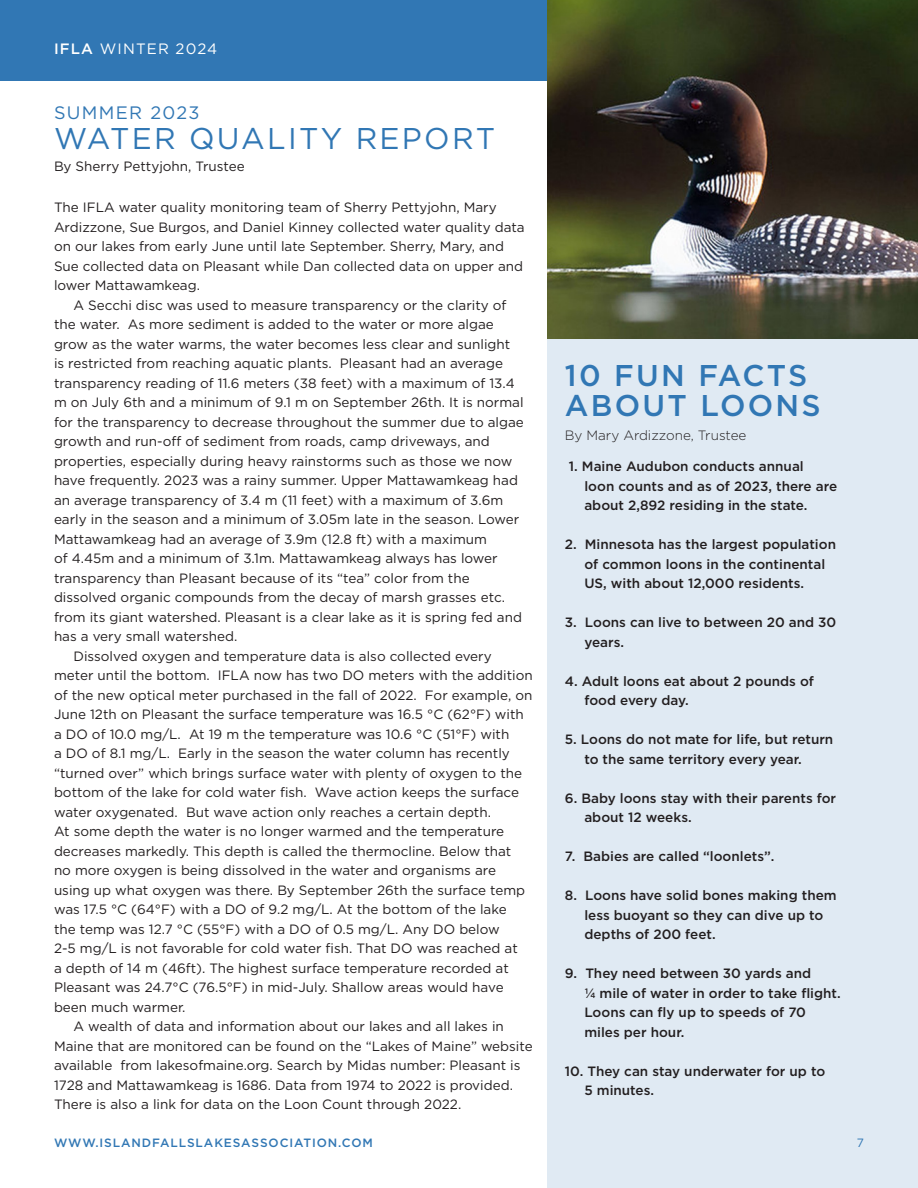
<style>
.page{position:relative;width:918px;height:1188px;background:#fff}
.page>*{position:absolute;margin:0;border:0;box-sizing:border-box;transform-origin:0 0}
.t1{font:500 30px/30px "Gotham";letter-spacing:.075em;color:#3177b4}
.t2{font:30px "Gotham";letter-spacing:.075em;color:#3177b4}
.t3{font:18px "Gotham";letter-spacing:.075em;color:#3177b4}
.t4{font:15px "Gotham";letter-spacing:.075em;color:#fff}
.t5{font:13.5px/19.5px "Gotham";color:#231f20}
.t6{font:500 13.5px/19.5px "Gotham";color:#231f20}
.t7{font:300 13.5px "Gotham";color:#231f20}
.t8{font:500 12px "Gotham";letter-spacing:.075em;color:#3177b4}
.t9{font:12px "Gotham";color:#3177b4}
.s1{font-weight:500}
</style>
<div class="page">
<div style="left:0;top:0;width:918px;height:81px;background:#3177b4"></div>
<div style="left:547px;top:0;width:371px;height:1188px;background:#e0eaf3"></div>
<img style="left:547px;top:0;width:371px;height:339px">
<p class="t4" style="left:54px;top:39px;width:165px"><span class="s1">IFLA</span> WINTER 2024</p>
<p class="t3" style="left:54px;top:102px;width:147px">SUMMER 2023</p>
<p class="t2" style="left:54px;top:120px;width:443px">WATER QUALITY REPORT</p>
<p class="t5" style="left:54px;top:156px;width:192px">By Sherry Pettyjohn, Trustee</p>
<p class="t5" style="left:54px;top:197px;width:472px">The IFLA water quality monitoring team of Sherry Pettyjohn, Mary Ardizzone, Sue Burgos, and Daniel Kinney collected water quality data on our lakes from early June until late September. Sherry, Mary, and Sue collected data on Pleasant while Dan collected data on upper and lower Mattawamkeag.</p>
<p class="t5" style="left:54px;top:295px;width:471px;text-indent:20px">A Secchi disc was used to measure transparency or the clarity of the water. As more sediment is added to the water or more algae grow as the water warms, the water becomes less clear and sunlight<br>is restricted from reaching aquatic plants. Pleasant had an average transparency reading of 11.6 meters (38 feet) with a maximum of 13.4 m on July 6th and a minimum of 9.1 m on September 26th. It is normal for the transparency to decrease throughout the summer due to algae growth and run-off of sediment from roads, camp driveways, and properties, especially during heavy rainstorms such as those we now have frequently. 2023 was a rainy summer. Upper Mattawamkeag had an average transparency of 3.4 m (11 feet) with a maximum of 3.6m early in the season and a minimum of 3.05m late in the season. Lower Mattawamkeag had an average of 3.9m (12.8 ft) with a maximum<br>of 4.45m and a minimum of 3.1m. Mattawamkeag always has lower transparency than Pleasant because of its “tea” color from the dissolved organic compounds from the decay of marsh grasses etc. from its giant watershed. Pleasant is a clear lake as it is spring fed and has a very small watershed.</p>
<p class="t5" style="left:54px;top:646px;width:480px;text-indent:20px">Dissolved oxygen and temperature data is also collected every meter until the bottom. IFLA now has two DO meters with the addition of the new optical meter purchased in the fall of 2022. For example, on June 12th on Pleasant the surface temperature was 16.5 °C (62°F) with a DO of 10.0 mg/L. At 19 m the temperature was 10.6 °C (51°F) with<br>a DO of 8.1 mg/L. Early in the season the water column has recently “turned over” which brings surface water with plenty of oxygen to the bottom of the lake for cold water fish. Wave action keeps the surface water oxygenated. But wave action only reaches a certain depth.<br>At some depth the water is no longer warmed and the temperature decreases markedly. This depth is called the thermocline. Below that<br>no more oxygen is being dissolved in the water and organisms are using up what oxygen was there. By September 26th the surface temp was 17.5 °C (64°F) with a DO of 9.2 mg/L. At the bottom of the lake<br>the temp was 12.7 °C (55°F) with a DO of 0.5 mg/L. Any DO below<br>2-5 mg/L is not favorable for cold water fish. That DO was reached at<br>a depth of 14 m (46ft). The highest surface temperature recorded at Pleasant was 24.7°C (76.5°F) in mid-July. Shallow areas would have been much warmer.</p>
<p class="t5" style="left:54px;top:1016px;width:480px;text-indent:20px">A wealth of data and information about our lakes and all lakes in Maine that are monitored can be found on the “Lakes of Maine” website available from lakesofmaine.org. Search by Midas number: Pleasant is 1728 and Mattawamkeag is 1686. Data from 1974 to 2022 is provided.<br>There is also a link for data on the Loon Count through 2022.</p>
<p class="t1" style="left:565px;top:360px;width:257px">10 FUN FACTS<br>ABOUT LOONS</p>
<p class="t7" style="left:565px;top:426px;width:183px">By Mary Ardizzone, Trustee</p>
<p class="t6" style="left:584px;top:457px;width:254px;text-indent:-15px">1. Maine Audubon conducts annual<br>loon counts and as of 2023, there are about 2,892 residing in the state.</p>
<p class="t6" style="left:584px;top:535px;width:253px;text-indent:-20px">2. Minnesota has the largest population of common loons in the continental<br>US, with about 12,000 residents.</p>
<p class="t6" style="left:584px;top:613px;width:253px;text-indent:-20px">3. Loons can live to between 20 and 30 years.</p>
<p class="t6" style="left:584px;top:671px;width:231px;text-indent:-20px">4. Adult loons eat about 2 pounds of food every day.</p>
<p class="t6" style="left:584px;top:730px;width:250px;text-indent:-20px">5. Loons do not mate for life, but return to the same territory every year.</p>
<p class="t6" style="left:584px;top:788px;width:253px;text-indent:-20px">6. Baby loons stay with their parents for about 12 weeks.</p>
<p class="t6" style="left:565px;top:847px;width:211px">7. Babies are called “loonlets”.</p>
<p class="t6" style="left:584px;top:886px;width:254px;text-indent:-20px">8. Loons have solid bones making them less buoyant so they can dive up to depths of 200 feet.</p>
<p class="t6" style="left:584px;top:964px;width:258px;text-indent:-20px">9. They need between 30 yards and<br>¼ mile of water in order to take flight.<br>Loons can fly up to speeds of 70 miles per hour.</p>
<p class="t6" style="left:584px;top:1061px;width:242px;text-indent:-20px">10. They can stay underwater for up to<br>5 minutes.</p>
<p class="t8" style="left:54px;top:1135px;width:320px">WWW.ISLANDFALLSLAKESASSOCIATION.COM</p>
<p class="t9" style="left:857px;top:1135px;width:9px">7</p>
</div>
